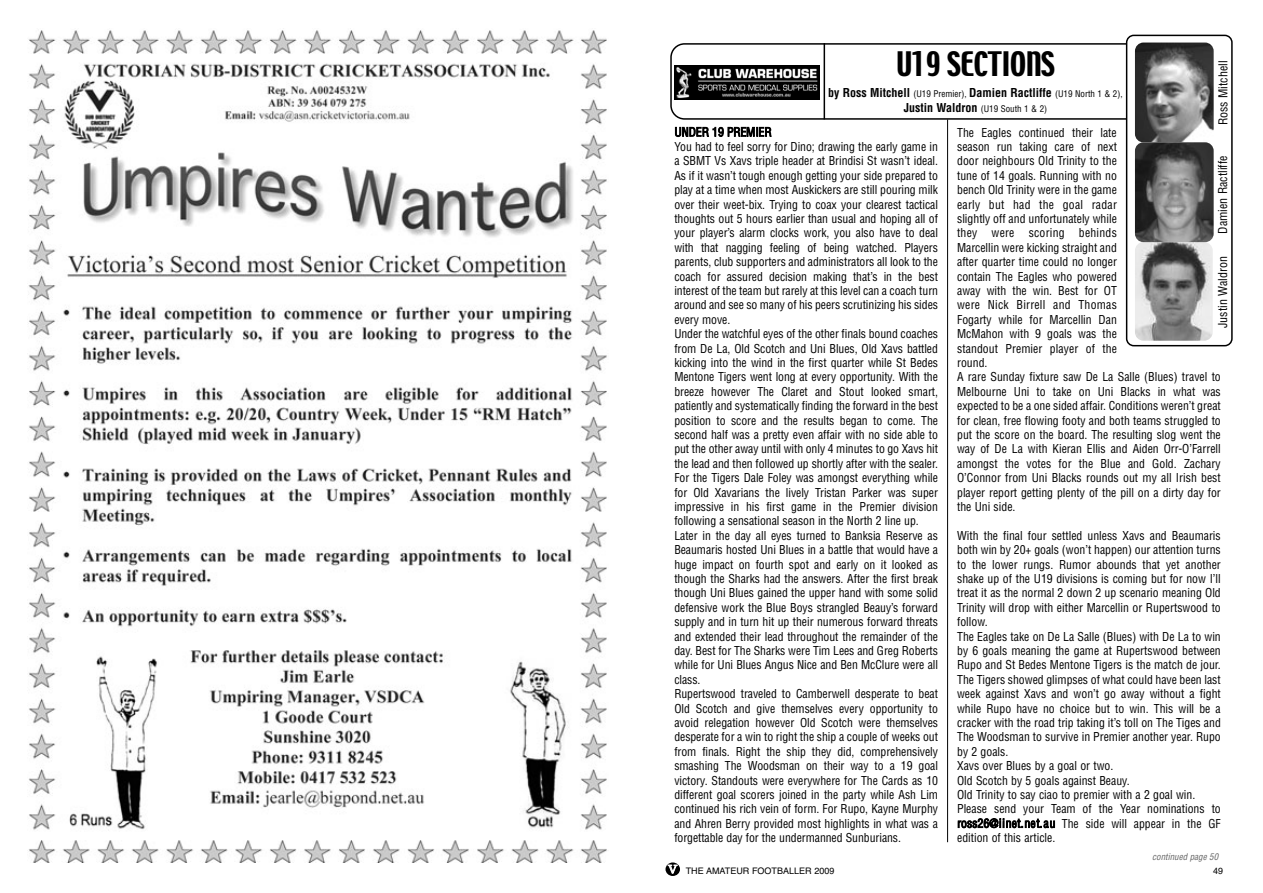
<style>
.page{position:relative;width:1263px;height:893px;background:#fff}
.page>*{position:absolute;margin:0;border:0;box-sizing:border-box;transform-origin:0 0}
.t1{font:30px "Techno";letter-spacing:-.015em;color:#000}
.t2{font:condensed 12px/14.4px "Helvetica";letter-spacing:-.005em;color:#000}
.t3{font:700 condensed 12px/14.4px "Helvetica";color:#000;text-align:center}
.t4{font:9px "Helvetica";color:#000}
.t5{font:italic condensed 9px "Helvetica";color:#666}
.s1{font-weight:400;font-size:9px}
.s2{font-family:"Bookman";font-weight:300;font-size:12px;color:#fff}
</style>
<div class="page">
<hr style="left:947px;top:119px;width:1px;height:723px;background:#000">
<div style="left:665px;top:862px;width:15px;height:14px;background:#000;border-radius:50%"></div>
<svg style="left:670px;top:35px;width:563px;height:311px"></svg>
<hr style="left:823px;top:43px;width:2px;height:76px;background:#000">
<img style="left:1135px;top:242px;width:78px;height:99px;border-radius:9px">
<img style="left:1135px;top:43px;width:79px;height:99px;border-radius:9px">
<img style="left:1135px;top:142px;width:79px;height:100px;border-radius:9px">
<img style="left:28px;top:30px;width:579px;height:833px">
<h1 class="t1" style="left:896px;top:48px;width:160px">U19 SECTIONS</h1>
<p class="t3" style="left:828px;top:86px;width:296px">by Ross Mitchell <span class="s1">(U19 Premier),</span> Damien Ractliffe <span class="s1">(U19 North 1 &amp; 2),<br></span>Justin Waldron <span class="s1">(U19 South 1 &amp; 2)</span></p>
<p class="t2" style="left:1216px;top:125px;width:66px;rotate:-90deg">Ross Mitchell</p>
<p class="t2" style="left:1216px;top:234px;width:79px;rotate:-90deg">Damien Ractliffe</p>
<p class="t2" style="left:1216px;top:328px;width:73px;rotate:-90deg">Justin Waldron</p>
<p class="t2" style="left:674px;top:125px;width:265px">UNDER 19 PREMIER<br>You had to feel sorry for Dino; drawing the early game in a SBMT Vs Xavs triple header at Brindisi St wasn’t ideal.<br>As if it wasn’t tough enough getting your side prepared to play at a time when most Auskickers are still pouring milk over their weet-bix. Trying to coax your clearest tactical thoughts out 5 hours earlier than usual and hoping all of your player’s alarm clocks work, you also have to deal with that nagging feeling of being watched. Players parents, club supporters and administrators all look to the coach for assured decision making that’s in the best interest of the team but rarely at this level can a coach turn around and see so many of his peers scrutinizing his sides every move.<br>Under the watchful eyes of the other finals bound coaches from De La, Old Scotch and Uni Blues, Old Xavs battled kicking into the wind in the first quarter while St Bedes Mentone Tigers went long at every opportunity. With the breeze however The Claret and Stout looked smart, patiently and systematically finding the forward in the best position to score and the results began to come. The second half was a pretty even affair with no side able to put the other away until with only 4 minutes to go Xavs hit the lead and then followed up shortly after with the sealer.<br>For the Tigers Dale Foley was amongst everything while for Old Xavarians the lively Tristan Parker was super impressive in his first game in the Premier division following a sensational season in the North 2 line up.<br>Later in the day all eyes turned to Banksia Reserve as Beaumaris hosted Uni Blues in a battle that would have a huge impact on fourth spot and early on it looked as though the Sharks had the answers. After the first break though Uni Blues gained the upper hand with some solid defensive work the Blue Boys strangled Beauy’s forward supply and in turn hit up their numerous forward threats and extended their lead throughout the remainder of the day. Best for The Sharks were Tim Lees and Greg Roberts while for Uni Blues Angus Nice and Ben McClure were all class.<br>Rupertswood traveled to Camberwell desperate to beat Old Scotch and give themselves every opportunity to avoid relegation however Old Scotch were themselves desperate for a win to right the ship a couple of weeks out from finals. Right the ship they did, comprehensively smashing The Woodsman on their way to a 19 goal victory. Standouts were everywhere for The Cards as 10 different goal scorers joined in the party while Ash Lim continued his rich vein of form. For Rupo, Kayne Murphy and Ahren Berry provided most highlights in what was a forgettable day for the undermanned Sunburians.</p>
<p class="t2" style="left:957px;top:125px;width:265px">The Eagles continued their late<br>season run taking care of next<br>door neighbours Old Trinity to the<br>tune of 14 goals. Running with no<br>bench Old Trinity were in the game<br>early but had the goal radar<br>slightly off and unfortunately while<br>they were scoring behinds<br>Marcellin were kicking straight and<br>after quarter time could no longer<br>contain The Eagles who powered<br>away with the win. Best for OT<br>were Nick Birrell and Thomas<br>Fogarty while for Marcellin Dan<br>McMahon with 9 goals was the<br>standout Premier player of the<br>round.<br>A rare Sunday fixture saw De La Salle (Blues) travel to Melbourne Uni to take on Uni Blacks in what was expected to be a one sided affair. Conditions weren’t great for clean, free flowing footy and both teams struggled to put the score on the board. The resulting slog went the way of De La with Kieran Ellis and Aiden Orr-O’Farrell amongst the votes for the Blue and Gold. Zachary O’Connor from Uni Blacks rounds out my all Irish best player report getting plenty of the pill on a dirty day for the Uni side.</p>
<p class="t2" style="left:957px;top:528px;width:265px">With the final four settled unless Xavs and Beaumaris both win by 20+ goals (won’t happen) our attention turns to the lower rungs. Rumor abounds that yet another shake up of the U19 divisions is coming but for now I’ll treat it as the normal 2 down 2 up scenario meaning Old Trinity will drop with either Marcellin or Rupertswood to follow.<br>The Eagles take on De La Salle (Blues) with De La to win by 6 goals meaning the game at Rupertswood between Rupo and St Bedes Mentone Tigers is the match de jour.<br>The Tigers showed glimpses of what could have been last week against Xavs and won’t go away without a fight while Rupo have no choice but to win. This will be a cracker with the road trip taking it’s toll on The Tiges and The Woodsman to survive in Premier another year. Rupo by 2 goals.<br>Xavs over Blues by a goal or two.<br>Old Scotch by 5 goals against Beauy.<br>Old Trinity to say ciao to premier with a 2 goal win.<br>Please send your Team of the Year nominations to ross26@iinet.net.au The side will appear in the GF edition of this article.</p>
<p class="t4" style="left:668px;top:866px;width:167px"><span class="s2">V</span> THE AMATEUR FOOTBALLER 2009</p>
<p class="t5" style="left:1152px;top:852px;width:67px">continued page 50</p>
<p class="t4" style="left:1213px;top:866px;width:12px">49</p>
</div>
